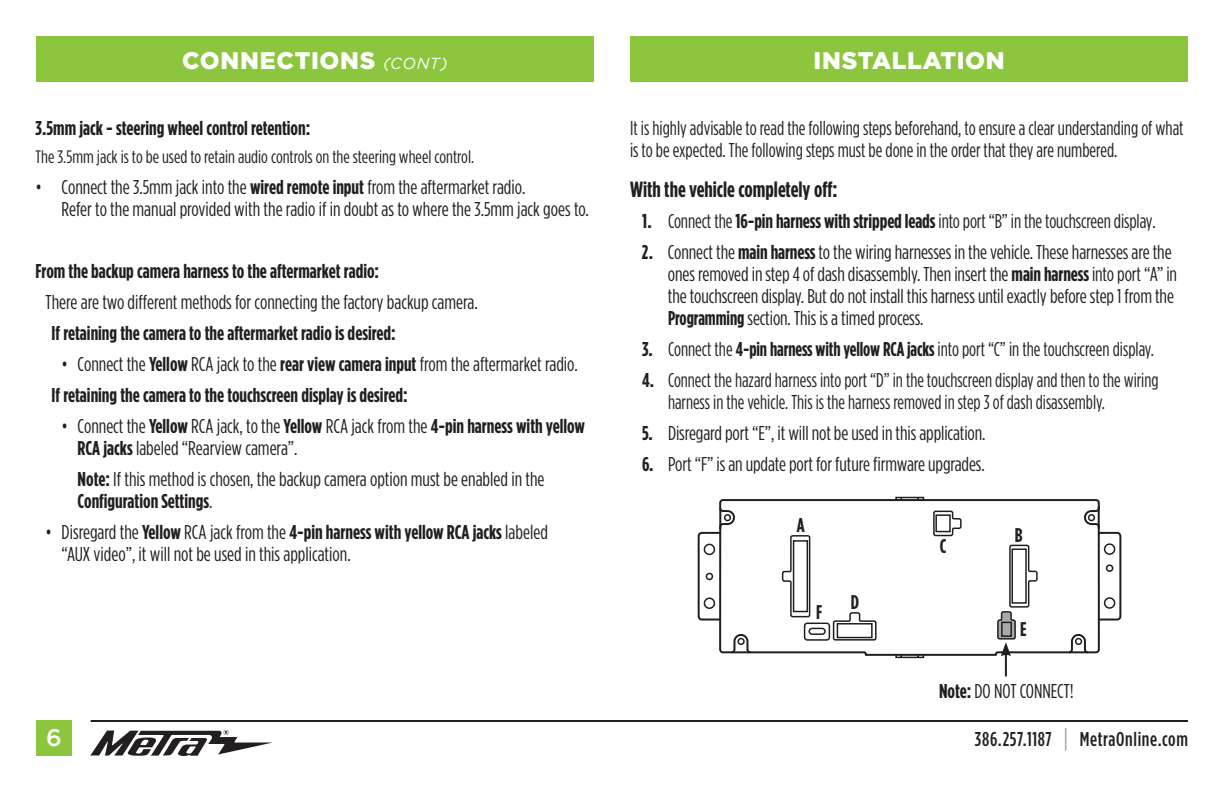
<style>
.page{position:relative;width:1224px;height:792px;background:#fff}
.page>*{position:absolute;margin:0;border:0;box-sizing:border-box;transform-origin:0 0}
.t1{font:900 24px "Gotham";letter-spacing:.025em;color:#fff}
.t2{font:500 24px "Gotham";color:#fff}
.t3{font:700 22px "Gotham Condensed";color:#231f20}
.t4{font:20px/22px "Gotham Condensed";color:#231f20}
.t5{font:700 20px/31px "Gotham Condensed";color:#231f20}
.t6{font:20px/22px "Gotham Condensed";color:#231f20;scale:.95 1}
.t7{font:20px/22px "Gotham Condensed";color:#231f20;scale:.94 1}
.t8{font:20px "Gotham Condensed";color:#231f20;scale:.96 1}
.t9{font:500 20px "Gotham Condensed";letter-spacing:.03em;color:#231f20}
.t10{font:700 19.8px "Gotham Condensed";color:#231f20}
.t11{font:18px "Gotham Condensed";color:#231f20}
.s1{font-weight:400;font-style:italic;font-size:16px}
.s2{font-weight:700}
.s3{font-weight:400}
.s4{font-size:26px;color:#a8a9ad}
</style>
<div class="page">
<svg style="left:90px;top:730px;width:183px;height:26px"></svg>
<hr style="left:91px;top:720px;width:1097px;height:2px;background:#231f20">
<div style="left:36px;top:720px;width:36px;height:36px;background:#8bc63e"></div>
<div style="left:36px;top:36px;width:1152px;height:45px;background:#8bc63e"></div>
<svg style="left:1101px;top:531px;width:20px;height:90px"></svg>
<svg style="left:1101px;top:534px;width:15px;height:87px"></svg>
<svg style="left:719px;top:499px;width:382px;height:155px"></svg>
<svg style="left:792px;top:497px;width:304px;height:161px"></svg>
<hr style="left:719px;top:508px;width:2px;height:21px;background:#201d1e">
<hr style="left:1098px;top:506px;width:2px;height:22px;background:#201d1e">
<hr style="left:1005px;top:653px;width:2px;height:23px;background:#231f20">
<svg style="left:698px;top:510px;width:319px;height:146px"></svg>
<div style="left:594px;top:30px;width:36px;height:58px;background:#fff"></div>
<p class="t1" style="left:182px;top:46px;width:267px">CONNECTIONS <span class="s1">(CONT)</span></p>
<p class="t5" style="left:36px;top:112px;width:276px">3.5mm jack - steering wheel control retention:</p>
<p class="t11" style="left:36px;top:147px;width:440px">The 3.5mm jack is to be used to retain audio controls on the steering wheel control.</p>
<p class="t4" style="left:62px;top:176px;width:529px;text-indent:-26px">• Connect the 3.5mm jack into the <span class="s2">wired remote input</span> from the aftermarket radio.<br>Refer to the manual provided with the radio if in doubt as to where the 3.5mm jack goes to.</p>
<p class="t5" style="left:36px;top:255px;width:345px">From the backup camera harness to the aftermarket radio:</p>
<p class="t4" style="left:46px;top:291px;width:434px">There are two different methods for connecting the factory backup camera.</p>
<p class="t5" style="left:52px;top:317px;width:346px">If retaining the camera to the aftermarket radio is desired:</p>
<p class="t5" style="left:52px;top:348px;width:528px;text-indent:10px"><span class="s3">• Connect the</span> Yellow <span class="s3">RCA jack to the</span> rear view camera input <span class="s3">from the aftermarket radio.<br></span>If retaining the camera to the touchscreen display is desired:</p>
<p class="t4" style="left:78px;top:415px;width:509px;text-indent:-16px">• Connect the <span class="s2">Yellow</span> RCA jack, to the <span class="s2">Yellow</span> RCA jack from the <span class="s2">4-pin harness with yellow<br>RCA jacks</span> labeled “Rearview camera”.</p>
<p class="t4" style="left:78px;top:468px;width:468px"><span class="s2">Note:</span> If this method is chosen, the backup camera option must be enabled in the<br><span class="s2">Configuration Settings</span>.</p>
<p class="t4" style="left:62px;top:521px;width:488px;text-indent:-16px">• Disregard the <span class="s2">Yellow</span> RCA jack from the <span class="s2">4-pin harness with yellow RCA jacks</span> labeled “AUX video”, it will not be used in this application.</p>
<p class="t1" style="left:813px;top:46px;width:193px">INSTALLATION</p>
<p class="t6" style="left:630px;top:117px;width:584px">It is highly advisable to read the following steps beforehand, to ensure a clear understanding of what is to be expected. The following steps must be done in the order that they are numbered.</p>
<p class="t3" style="left:630px;top:177px;width:209px">With the vehicle completely off:</p>
<p class="t8" style="left:642px;top:210px;width:537px"><span class="s2">1.</span> Connect the <span class="s2">16-pin harness with stripped leads</span> into port “B” in the touchscreen display.</p>
<p class="t4" style="left:668px;top:241px;width:511px;text-indent:-26px"><span class="s2">2.</span> Connect the <span class="s2">main harness</span> to the wiring harnesses in the vehicle. These harnesses are the ones removed in step 4 of dash disassembly. Then insert the <span class="s2">main harness</span> into port “A” in the touchscreen display. But do not install this harness until exactly before step 1 from the <span class="s2">Programming</span> section. This is a timed process.</p>
<p class="t6" style="left:642px;top:338px;width:541px"><span class="s2">3.</span> Connect the <span class="s2">4-pin harness with yellow RCA jacks</span> into port “C” in the touchscreen display.</p>
<p class="t7" style="left:668px;top:369px;width:523px;text-indent:-26px"><span class="s2">4.</span> Connect the hazard harness into port “D” in the touchscreen display and then to the wiring harness in the vehicle. This is the harness removed in step 3 of dash disassembly.</p>
<p class="t4" style="left:642px;top:422px;width:345px"><span class="s2">5.</span> Disregard port “E”, it will not be used in this application.</p>
<p class="t4" style="left:642px;top:453px;width:344px"><span class="s2">6.</span> Port “F” is an update port for future firmware upgrades.</p>
<p class="t10" style="left:797px;top:514px;width:9px">A</p>
<p class="t10" style="left:816px;top:600px;width:8px">F</p>
<p class="t10" style="left:851px;top:591px;width:10px">D</p>
<p class="t10" style="left:940px;top:535px;width:8px">C</p>
<p class="t10" style="left:1015px;top:524px;width:9px">B</p>
<p class="t10" style="left:1020px;top:618px;width:8px">E</p>
<p class="t4" style="left:939px;top:680px;width:136px"><span class="s2">Note:</span> DO NOT CONNECT!</p>
<p class="t2" style="left:46px;top:724px;width:17px">6</p>
<p class="t9" style="left:975px;top:728px;width:215px">386.257.1187 <span class="s4">|</span> MetraOnline.com</p>
</div>
